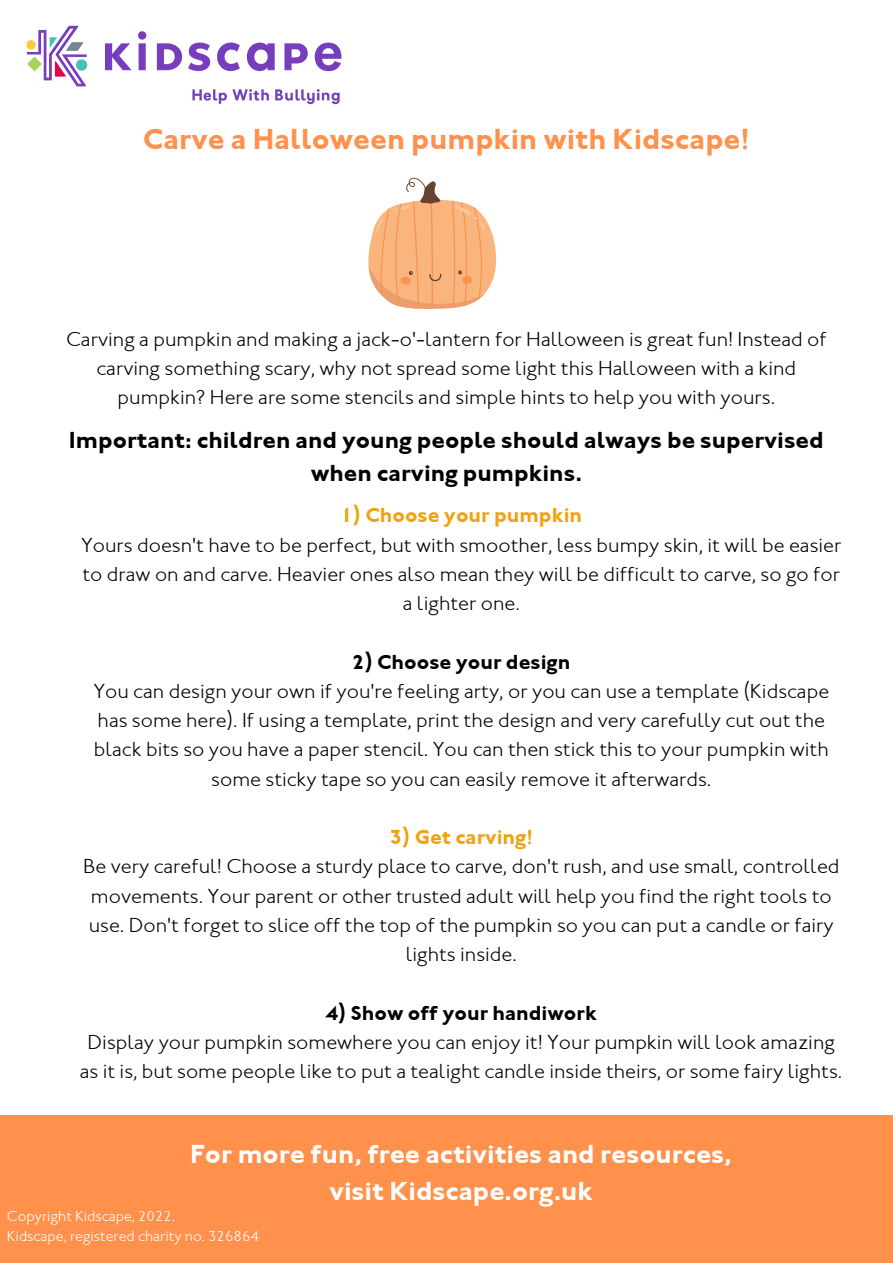
<style>
.page{position:relative;width:893px;height:1264px;background:#fff}
.page>*{position:absolute;margin:0;border:0;box-sizing:border-box;transform-origin:0 0}
.t1{font:30px "Johnston ITCTT Bold";color:#ff914d}
.t2{font:27px/37px "Johnston ITCTT Bold";color:#fff;text-align:center}
.t3{font:24px/32.5px "Johnston ITCTT Bold";color:#000;text-align:center}
.t4{font:21px/29.2px "Johnston ITCTT Light";color:#000;text-align:center}
.t5{font:21px "Johnston ITCTT Bold";color:#000}
.t6{font:21px "Johnston ITCTT Bold";color:#efa213}
.t7{font:15px/20.2px "Johnston ITCTT Light";color:#fff}
</style>
<div class="page">
<img style="left:26px;top:25px;width:316px;height:80px">
<div style="left:0;top:1115px;width:892px;height:147px;background:#ff914d"></div>
<svg style="left:368px;top:178px;width:129px;height:131px"></svg>
<h1 class="t1" style="left:143px;top:121px;width:608px">Carve a Halloween pumpkin with Kidscape!</h1>
<p class="t4" style="left:66px;top:324px;width:762px">Carving a pumpkin and making a jack-o'-lantern for Halloween is great fun! Instead of carving something scary, why not spread some light this Halloween with a kind pumpkin? Here are some stencils and simple hints to help you with yours.</p>
<p class="t3" style="left:69px;top:424px;width:756px">Important: children and young people should always be supervised when carving pumpkins.</p>
<p class="t6" style="left:340px;top:503px;width:243px">1) Choose your pumpkin</p>
<p class="t4" style="left:81px;top:530px;width:761px">Yours doesn't have to be perfect, but with smoother, less bumpy skin, it will be easier to draw on and carve. Heavier ones also mean they will be difficult to carve, so go for a lighter one.</p>
<p class="t5" style="left:352px;top:649px;width:220px">2) Choose your design</p>
<p class="t4" style="left:93px;top:676px;width:737px">You can design your own if you're feeling arty, or you can use a template (Kidscape has some here). If using a template, print the design and very carefully cut out the black bits so you have a paper stencil. You can then stick this to your pumpkin with some sticky tape so you can easily remove it afterwards.</p>
<p class="t6" style="left:389px;top:824px;width:145px">3) Get carving!</p>
<p class="t4" style="left:83px;top:851px;width:758px">Be very careful! Choose a sturdy place to carve, don't rush, and use small, controlled movements. Your parent or other trusted adult will help you find the right tools to use. Don't forget to slice off the top of the pumpkin so you can put a candle or fairy lights inside.</p>
<p class="t5" style="left:325px;top:999px;width:273px">4) Show off your handiwork</p>
<p class="t4" style="left:80px;top:1027px;width:764px">Display your pumpkin somewhere you can enjoy it! Your pumpkin will look amazing as it is, but some people like to put a tealight candle inside theirs, or some fairy lights.</p>
<p class="t2" style="left:190px;top:1135px;width:543px">For more fun, free activities and resources, visit Kidscape.org.uk</p>
<p class="t7" style="left:7px;top:1205px;width:253px">Copyright Kidscape, 2022.<br>Kidscape, registered charity no. 326864</p>
</div>
